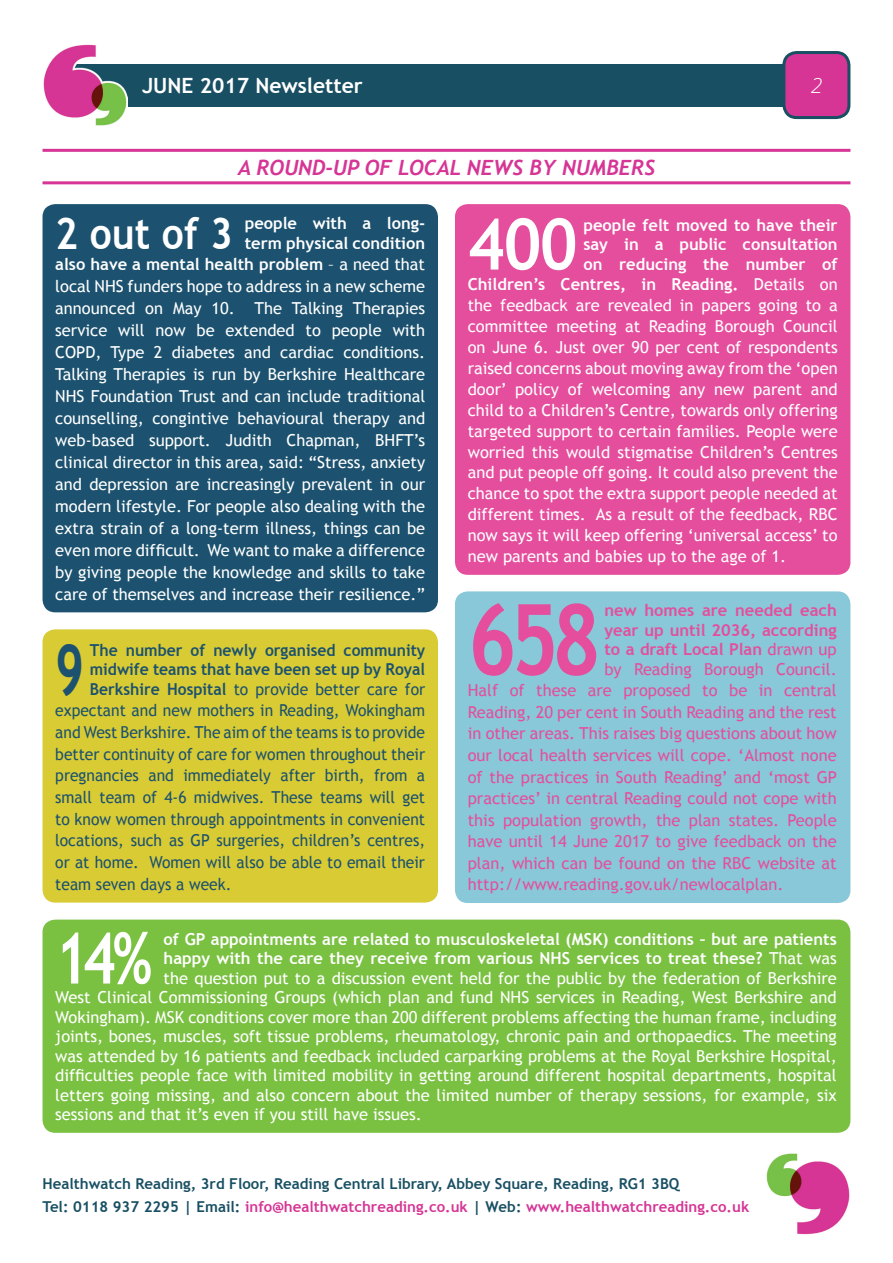
<style>
.page{position:relative;width:893px;height:1263px;background:#fff}
.page>*{position:absolute;margin:0;border:0;box-sizing:border-box;transform-origin:0 0}
.t1{font:700 98.25px "Trebuchet MS";color:#e54e9d;scale:.85 1}
.t2{font:700 70.95px "Trebuchet MS";color:#fff;scale:.8 1}
.t3{font:700 70.95px "Trebuchet MS";color:#fff;scale:.9 1}
.t4{font:700 70.95px "Trebuchet MS";color:#1c526f;scale:.7 1}
.t5{font:700 43.8px "Trebuchet MS";color:#fff;scale:.89 1}
.t6{font:italic 700 21px "Trebuchet";color:#d63595}
.t7{font:700 21px "Trebuchet MS";color:#fff}
.t8{font:italic 300 21px "Open Sans";color:#fff}
.t9{font:16.5px/21.9px "Trebuchet MS";color:#fff;text-align:justify}
.t10{font:16.5px/21.6px "Trebuchet MS";color:#e54e9d;text-align:justify}
.t11{font:16.5px/21.6px "Trebuchet MS";color:#1c526f;text-align:justify;scale:.95 1}
.t12{font:700 16.5px/19.5px "Trebuchet MS";color:#fff}
.t13{font:700 16.5px/19.5px "Trebuchet MS";color:#1c526f;text-align:justify;scale:.95 1}
.t14{font:700 16.5px/19.5px "Trebuchet MS";color:#e54e9d;text-align:justify}
.t15{font:700 15px/22.2px "Trebuchet MS";color:#184f63}
.s1{font-weight:700}
.s2{font-weight:400}
.s3{color:#d63595}
</style>
<div class="page">
<div style="left:66px;top:64px;width:778px;height:42px;background:#184f63"></div>
<img style="left:43px;top:44px;width:85px;height:82px">
<div style="left:784px;top:53px;width:65px;height:65px;background:#d63595;border-radius:13px"></div>
<div style="left:782px;top:51px;width:68px;height:68px;border:3px solid #184f63;border-radius:13px"></div>
<img style="left:766px;top:1153px;width:84px;height:82px">
<div style="left:43px;top:919px;width:807px;height:214px;background:#7ac142;border-radius:13px"></div>
<div style="left:455px;top:591px;width:395px;height:312px;background:#88c8d8;border-radius:13px"></div>
<hr style="left:43px;top:149px;width:807px;height:3px;background:#d63595">
<hr style="left:43px;top:181px;width:807px;height:3px;background:#d63595">
<div style="left:43px;top:629px;width:395px;height:273px;background:#d9cb34;border-radius:13px"></div>
<div style="left:455px;top:204px;width:395px;height:371px;background:#e54e9d;border-radius:13px"></div>
<div style="left:43px;top:204px;width:395px;height:408px;background:#1c526f;border-radius:13px"></div>
<p class="t7" style="left:142px;top:72px;width:222px">JUNE 2017 Newsletter</p>
<p class="t8" style="left:811px;top:71px;width:13px">2</p>
<p class="t6" style="left:238px;top:155px;width:418px">A ROUND-UP OF LOCAL NEWS BY NUMBERS</p>
<h3 class="t5" style="left:55px;top:206px;width:201px">2 out of 3</h3>
<p class="t12" style="left:245px;top:213px;width:182px">people with a long&shy;term physical condition</p>
<p class="t9" style="left:55px;top:254px;width:371px"><span class="s1">also have a mental health problem</span> – a need that local NHS funders hope to address in a new scheme announced on May 10. The Talking Therapies service will now be extended to people with COPD, Type 2 diabetes and cardiac conditions.<br>Talking Therapies is run by Berkshire Healthcare NHS Foundation Trust and can include traditional counselling, congintive behavioural therapy and web-based support. Judith Chapman, BHFT’s clinical director in this area, said: “Stress, anxiety and depression are increasingly prevalent in our modern lifestyle. For people also dealing with the extra strain of a long-term illness, things can be even more difficult. We want to make a difference by giving people the knowledge and skills to take care of themselves and increase their resilience.”</p>
<h2 class="t4" style="left:55px;top:625px;width:43px">9</h2>
<p class="t13" style="left:90px;top:640px;width:355px">The number of newly organised community midwife teams that have been set up by Royal Berkshire Hospital <span class="s2">to provide better care for</span></p>
<p class="t11" style="left:55px;top:700px;width:391px">expectant and new mothers in Reading, Wokingham and West Berkshire. The aim of the teams is to provide better continuity of care for women throughout their pregnancies and immediately after birth, from a small team of 4-6 midwives. These teams will get to know women through appointments in convenient locations, such as GP surgeries, children’s centres, or at home. Women will also be able to email their team seven days a week.</p>
<h2 class="t3" style="left:468px;top:200px;width:123px">400</h2>
<p class="t12" style="left:583px;top:215px;width:256px">people felt moved to have their</p>
<p class="t12" style="left:583px;top:234px;width:256px">say in a public consultation</p>
<p class="t12" style="left:583px;top:254px;width:256px">on reducing the number of</p>
<p class="t12" style="left:468px;top:275px;width:371px">Children’s Centres, in Reading. <span class="s2">Details on</span></p>
<p class="t9" style="left:468px;top:295px;width:371px">the feedback are revealed in papers going to a</p>
<p class="t9" style="left:468px;top:316px;width:371px">committee meeting at Reading Borough Council</p>
<p class="t9" style="left:468px;top:337px;width:371px">on June 6. Just over 90 per cent of respondents</p>
<p class="t9" style="left:468px;top:357px;width:371px">raised concerns about moving away from the ‘open</p>
<p class="t9" style="left:468px;top:378px;width:371px">door’ policy of welcoming any new parent and</p>
<p class="t9" style="left:468px;top:399px;width:371px">child to a Children’s Centre, towards only offering</p>
<p class="t9" style="left:468px;top:420px;width:371px">targeted support to certain families. People were</p>
<p class="t9" style="left:468px;top:441px;width:371px">worried this would stigmatise Children’s Centres</p>
<p class="t9" style="left:468px;top:462px;width:371px">and put people off going. It could also prevent the</p>
<p class="t9" style="left:468px;top:483px;width:371px">chance to spot the extra support people needed at</p>
<p class="t9" style="left:468px;top:504px;width:371px">different times. As a result of the feedback, RBC</p>
<p class="t9" style="left:468px;top:525px;width:371px">now says it will keep offering ‘universal access’ to</p>
<p class="t9" style="left:468px;top:545px;width:320px">new parents and babies up to the age of 1.</p>
<h1 class="t1" style="left:468px;top:578px;width:158px">658</h1>
<p class="t14" style="left:604px;top:601px;width:234px">new homes are needed each year up until 2036, according to a draft Local Plan <span class="s2">drawn up by Reading Borough Council.</span></p>
<p class="t10" style="left:468px;top:680px;width:371px">Half of these are proposed to be in central Reading, 20 per cent in South Reading and the rest in other areas. This raises big questions about how our local health services will cope. ‘Almost none of the practices in South Reading’ and ‘most GP practices’ in central Reading could not cope with this population growth, the plan states. People have until 14 June 2017 to give feedback on the plan, which can be found on the RBC website at http://www.reading.gov.uk/newlocalplan.</p>
<h2 class="t2" style="left:55px;top:914px;width:123px">14%</h2>
<p class="t12" style="left:164px;top:929px;width:675px">of GP appointments are related to musculoskeletal (MSK) conditions – but are patients</p>
<p class="t12" style="left:164px;top:948px;width:675px">happy with the care they receive from various NHS services to treat these? <span class="s2">That was</span></p>
<p class="t9" style="left:164px;top:967px;width:675px">the question put to a discussion event held for the public by the federation of Berkshire</p>
<p class="t9" style="left:55px;top:986px;width:783px">West Clinical Commissioning Groups (which plan and fund NHS services in Reading, West Berkshire and</p>
<p class="t9" style="left:55px;top:1006px;width:783px">Wokingham). MSK conditions cover more than 200 different problems affecting the human frame, including</p>
<p class="t9" style="left:55px;top:1025px;width:783px">joints, bones, muscles, soft tissue problems, rheumatology, chronic pain and orthopaedics. The meeting</p>
<p class="t9" style="left:55px;top:1045px;width:783px">was attended by 16 patients and feedback included carparking problems at the Royal Berkshire Hospital,</p>
<p class="t9" style="left:55px;top:1064px;width:783px">difficulties people face with limited mobility in getting around different hospital departments, hospital</p>
<p class="t9" style="left:55px;top:1084px;width:783px">letters going missing, and also concern about the limited number of therapy sessions, for example, six</p>
<p class="t9" style="left:55px;top:1103px;width:368px">sessions and that it’s even if you still have issues.</p>
<p class="t15" style="left:43px;top:1173px;width:708px">Healthwatch Reading, 3rd Floor, Reading Central Library, Abbey Square, Reading, RG1 3BQ<br>Tel: 0118 937 2295 | Email: <span class="s3">info@healthwatchreading.co.uk</span> | Web: <span class="s3">www.healthwatchreading.co.uk</span></p>
</div>
